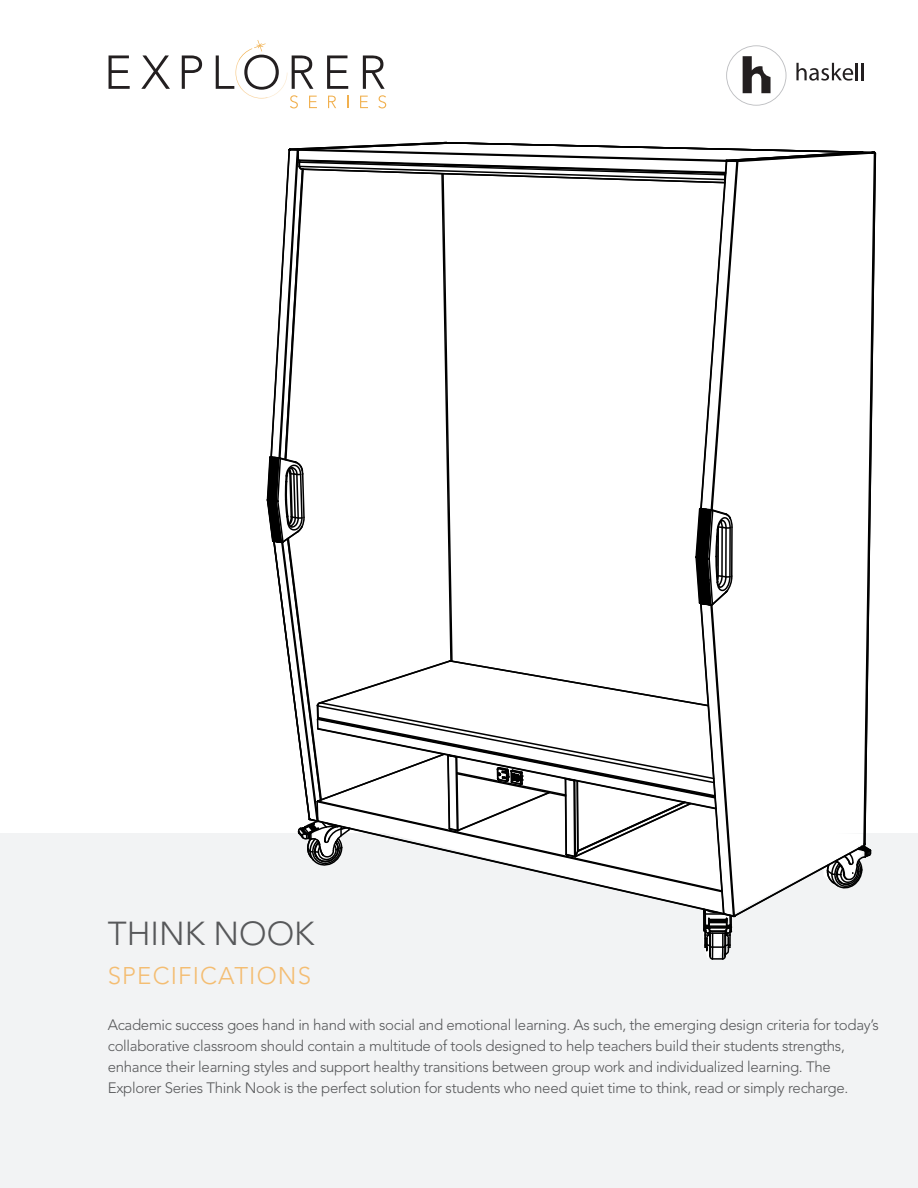
<style>
.page{position:relative;width:918px;height:1188px;background:#fff}
.page>*{position:absolute;margin:0;border:0;box-sizing:border-box;transform-origin:0 0}
.t1{font:300 33px "Avenir LT Std";color:#57585a}
.t2{font:300 24px "Avenir LT Std";letter-spacing:.05em;color:#f4bd72}
.t3{font:300 15px/21px "Avenir LT Std";letter-spacing:-.02em;color:#57585a}
</style>
<div class="page">
<div style="left:0;top:834px;width:918px;height:354px;background:#f2f3f4"></div>
<svg style="left:109px;top:55px;width:21px;height:34px"></svg>
<svg style="left:141px;top:55px;width:29px;height:34px"></svg>
<svg style="left:182px;top:55px;width:20px;height:33px"></svg>
<svg style="left:327px;top:55px;width:21px;height:33px"></svg>
<svg style="left:363px;top:55px;width:21px;height:33px"></svg>
<svg style="left:216px;top:40px;width:97px;height:48px"></svg>
<svg style="left:266px;top:141px;width:611px;height:819px"></svg>
<svg style="left:726px;top:45px;width:60px;height:61px"></svg>
<svg style="left:796px;top:63px;width:68px;height:18px"></svg>
<h1 class="t1" style="left:108px;top:919px;width:208px">THINK NOOK</h1>
<h2 class="t2" style="left:108px;top:965px;width:205px">SPECIFICATIONS</h2>
<p class="t3" style="left:108px;top:1015px;width:773px">Academic success goes hand in hand with social and emotional learning. As such, the emerging design criteria for today’s collaborative classroom should contain a multitude of tools designed to help teachers build their students strengths, enhance their learning styles and support healthy transitions between group work and individualized learning. The Explorer Series Think Nook is the perfect solution for students who need quiet time to think, read or simply recharge.</p>
</div>
